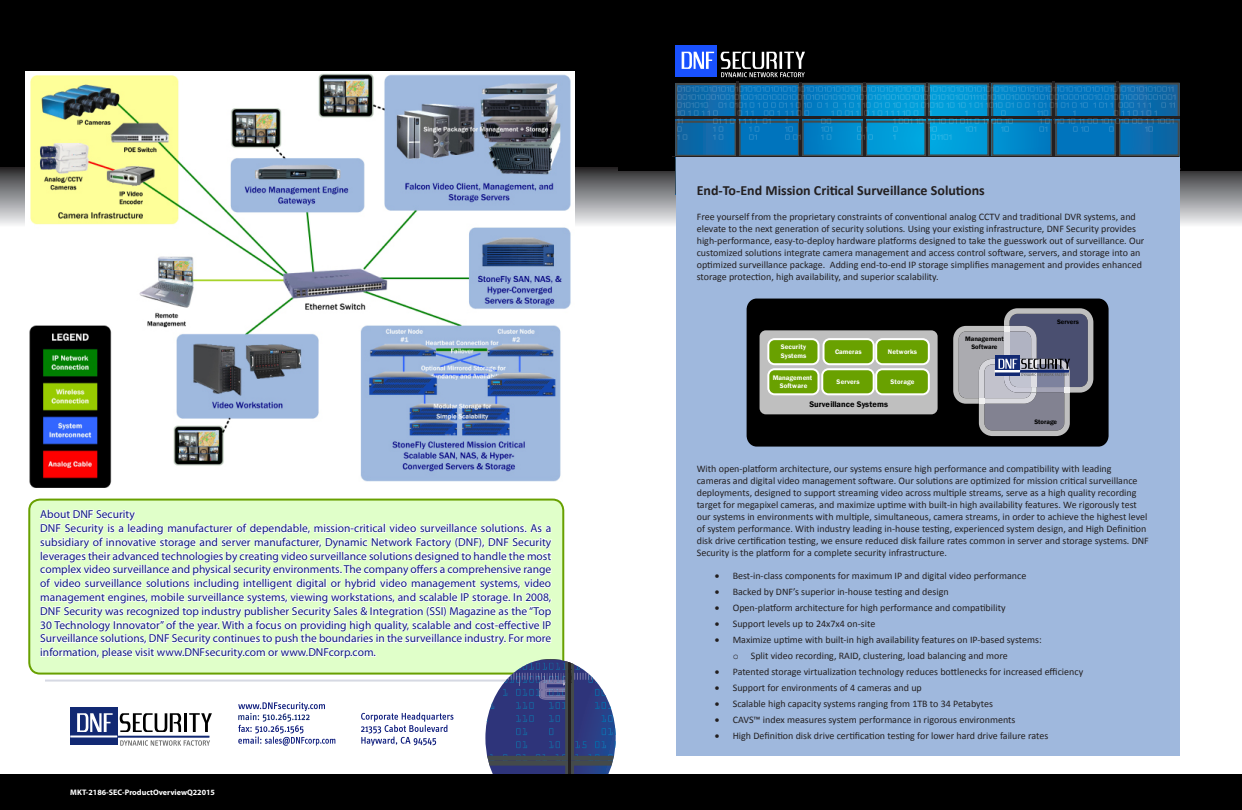
<style>
.page{position:relative;width:1242px;height:810px;background:#fff}
.page>*{position:absolute;margin:0;border:0;box-sizing:border-box;transform-origin:0 0}
.t1{font:700 14px "Calibri";color:#231f20}
.t2{font:11.5px/13.8px "Myriad Pro";color:#0d1c7d;text-align:justify}
.List_Paragraph{font:10px/12px "Calibri";color:#231f20}
.t3{font:600 8.4px "Franklin Gothic";letter-spacing:-.005em;color:#000}
.t4{font:700 8px "Myriad Pro";color:#fff}
.t5{font:600 6.8px/8.4px "Franklin Gothic";letter-spacing:.015em;color:#fff;text-align:center}
.t6{font:600 6.6px/8px "Franklin Gothic";color:#000;text-align:center}
.s1{font-family:"Courier New"}
</style>
<div class="page">
<div style="left:0;top:0;width:622px;height:169px;background:#000"></div>
<div style="left:0;top:167px;width:1242px;height:60px;background:linear-gradient(to bottom,#2e2e31,#f5f7f9)"></div>
<div style="left:619px;top:0;width:623px;height:171px;background:#000"></div>
<svg style="left:676px;top:86px;width:504px;height:71px;background:#0380c2"></svg>
<svg style="left:674px;top:158px;width:2px;height:38px"></svg>
<div style="left:675px;top:121px;width:62px;height:36px;border:2px solid #444a4b"></div>
<div style="left:675px;top:83px;width:62px;height:36px;border:2px solid #444a4b"></div>
<div style="left:739px;top:121px;width:61px;height:36px;border:2px solid #444a4b"></div>
<div style="left:739px;top:83px;width:61px;height:36px;border:2px solid #444a4b"></div>
<div style="left:802px;top:121px;width:61px;height:36px;border:2px solid #444a4b"></div>
<div style="left:802px;top:83px;width:61px;height:36px;border:2px solid #444a4b"></div>
<div style="left:865px;top:121px;width:61px;height:36px;border:2px solid #444a4b"></div>
<div style="left:865px;top:83px;width:61px;height:36px;border:2px solid #444a4b"></div>
<div style="left:928px;top:120px;width:61px;height:36px;border:2px solid #444a4b"></div>
<div style="left:928px;top:83px;width:61px;height:36px;border:2px solid #444a4b"></div>
<div style="left:991px;top:120px;width:62px;height:36px;border:2px solid #444a4b"></div>
<div style="left:991px;top:83px;width:62px;height:36px;border:2px solid #444a4b"></div>
<div style="left:1055px;top:120px;width:61px;height:36px;border:2px solid #444a4b"></div>
<div style="left:1055px;top:83px;width:61px;height:36px;border:2px solid #444a4b"></div>
<div style="left:1118px;top:120px;width:62px;height:36px;border:2px solid #444a4b"></div>
<div style="left:1118px;top:83px;width:62px;height:36px;border:2px solid #444a4b"></div>
<hr style="left:737px;top:82px;width:2px;height:74px;background:#231f20">
<hr style="left:800px;top:82px;width:2px;height:74px;background:#231f20">
<hr style="left:863px;top:82px;width:2px;height:74px;background:#231f20">
<hr style="left:926px;top:82px;width:2px;height:74px;background:#231f20">
<hr style="left:989px;top:82px;width:2px;height:74px;background:#231f20">
<hr style="left:1053px;top:81px;width:2px;height:75px;background:#231f20">
<hr style="left:1116px;top:81px;width:2px;height:76px;background:#231f20">
<hr style="left:676px;top:116px;width:504px;height:3px;background:#231f20">
<hr style="left:673px;top:156px;width:506px;height:1px;background:#231f20">
<div style="left:675px;top:45px;width:42px;height:32px;background:#1951ff"></div>
<div style="left:0;top:774px;width:1242px;height:36px;background:#000"></div>
<svg style="left:677px;top:86px;width:499px;height:54px;background:#1176ac"></svg>
<svg style="left:682px;top:52px;width:123px;height:25px"></svg>
<svg style="left:39px;top:487px;width:577px;height:287px"></svg>
<div style="left:676px;top:157px;width:504px;height:599px;background:#9fb8dd"></div>
<div style="left:747px;top:299px;width:362px;height:148px;background:#000;border-radius:10px"></div>
<svg style="left:953px;top:308px;width:140px;height:128px"></svg>
<div style="left:760px;top:330px;width:178px;height:84px;background:#bfbfbf;border-radius:6px"></div>
<svg style="left:767px;top:338px;width:163px;height:57px;background:#8cb441"></svg>
<img style="left:25px;top:71px;width:549px;height:416px">
<p class="t2" style="left:40px;top:507px;width:96px">About DNF Security</p>
<p class="t2" style="left:40px;top:521px;width:513px">DNF Security is a leading manufacturer of dependable, mission-critical video surveillance solutions. As a subsidiary of innovative storage and server manufacturer, Dynamic Network Factory (DNF), DNF Security leverages their advanced technologies by creating video surveillance solutions designed to handle the most complex video surveillance and physical security environments. The company offers a comprehensive range of video surveillance solutions including intelligent digital or hybrid video management systems, video management engines, mobile surveillance systems, viewing workstations, and scalable IP storage. In 2008, DNF Security was recognized top industry publisher Security Sales &amp; Integration (SSI) Magazine as the “Top 30 Technology Innovator” of the year. With a focus on providing high quality, scalable and cost-effective IP Surveillance solutions, DNF Security continues to push the boundaries in the surveillance industry. For more information, please visit www.DNFsecurity.com or www.DNFcorp.com.</p>
<p class="t4" style="left:70px;top:787px;width:146px">MKT-2186-SEC-ProductOverviewQ22015</p>
<p class="t1" style="left:697px;top:181px;width:290px">End-To-End Mission Critical Surveillance Solutions</p>
<p class="List_Paragraph" style="left:697px;top:210px;width:449px">Free yourself from the proprietary constraints of conventional analog CCTV and traditional DVR systems, and elevate to the next generation of security solutions. Using your existing infrastructure, DNF Security provides high-performance, easy-to-deploy hardware platforms designed to take the guesswork out of surveillance. Our customized solutions integrate camera management and access control software, servers, and storage into an optimized surveillance package. Adding end-to-end IP storage simplifies management and provides enhanced storage protection, high availability, and superior scalability.</p>
<p class="t5" style="left:781px;top:343px;width:27px;text-align:left">Security<br>Systems</p>
<p class="t5" style="left:835px;top:347px;width:28px">Cameras</p>
<p class="t5" style="left:888px;top:347px;width:31px">Networks</p>
<p class="t5" style="left:773px;top:373px;width:41px">Management<br>Software</p>
<p class="t5" style="left:837px;top:378px;width:25px">Servers</p>
<p class="t5" style="left:890px;top:378px;width:26px">Storage</p>
<p class="t3" style="left:809px;top:399px;width:80px">Surveillance Systems</p>
<p class="t6" style="left:965px;top:335px;width:40px">Management<br>Software</p>
<p class="t6" style="left:1057px;top:318px;width:23px">Servers</p>
<p class="t6" style="left:1034px;top:417px;width:24px">Storage</p>
<p class="List_Paragraph" style="left:697px;top:462px;width:454px">With open-platform architecture, our systems ensure high performance and compatibility with leading<br>cameras and digital video management software. Our solutions are optimized for mission critical surveillance deployments, designed to support streaming video across multiple streams, serve as a high quality recording target for megapixel cameras, and maximize uptime with built-in high availability features. We rigorously test our systems in environments with multiple, simultaneous, camera streams, in order to achieve the highest level of system performance. With industry leading in-house testing, experienced system design, and High Definition disk drive certification testing, we ensure reduced disk failure rates common in server and storage systems. DNF Security is the platform for a complete security infrastructure.</p>
<p class="List_Paragraph" style="left:715px;top:569px;width:313px">• Best-in-class components for maximum IP and digital video performance</p>
<p class="List_Paragraph" style="left:715px;top:585px;width:235px">• Backed by DNF’s superior in-house testing and design</p>
<p class="List_Paragraph" style="left:715px;top:601px;width:292px">• Open-platform architecture for high performance and compatibility</p>
<p class="List_Paragraph" style="left:715px;top:617px;width:162px">• Support levels up to 24x7x4 on-site</p>
<p class="List_Paragraph" style="left:715px;top:633px;width:328px">• Maximize uptime with built-in high availability features on IP-based systems:</p>
<p class="List_Paragraph" style="left:733px;top:649px;width:277px"><span class="s1">o</span> Split video recording, RAID, clustering, load balancing and more</p>
<p class="List_Paragraph" style="left:715px;top:665px;width:370px">• Patented storage virtualization technology reduces bottlenecks for increased efficiency</p>
<p class="List_Paragraph" style="left:715px;top:681px;width:209px">• Support for environments of 4 cameras and up</p>
<p class="List_Paragraph" style="left:715px;top:697px;width:280px">• Scalable high capacity systems ranging from 1TB to 34 Petabytes</p>
<p class="List_Paragraph" style="left:715px;top:713px;width:302px">• CAVS™ index measures system performance in rigorous environments</p>
<p class="List_Paragraph" style="left:715px;top:729px;width:335px">• High Definition disk drive certification testing for lower hard drive failure rates</p>
</div>
